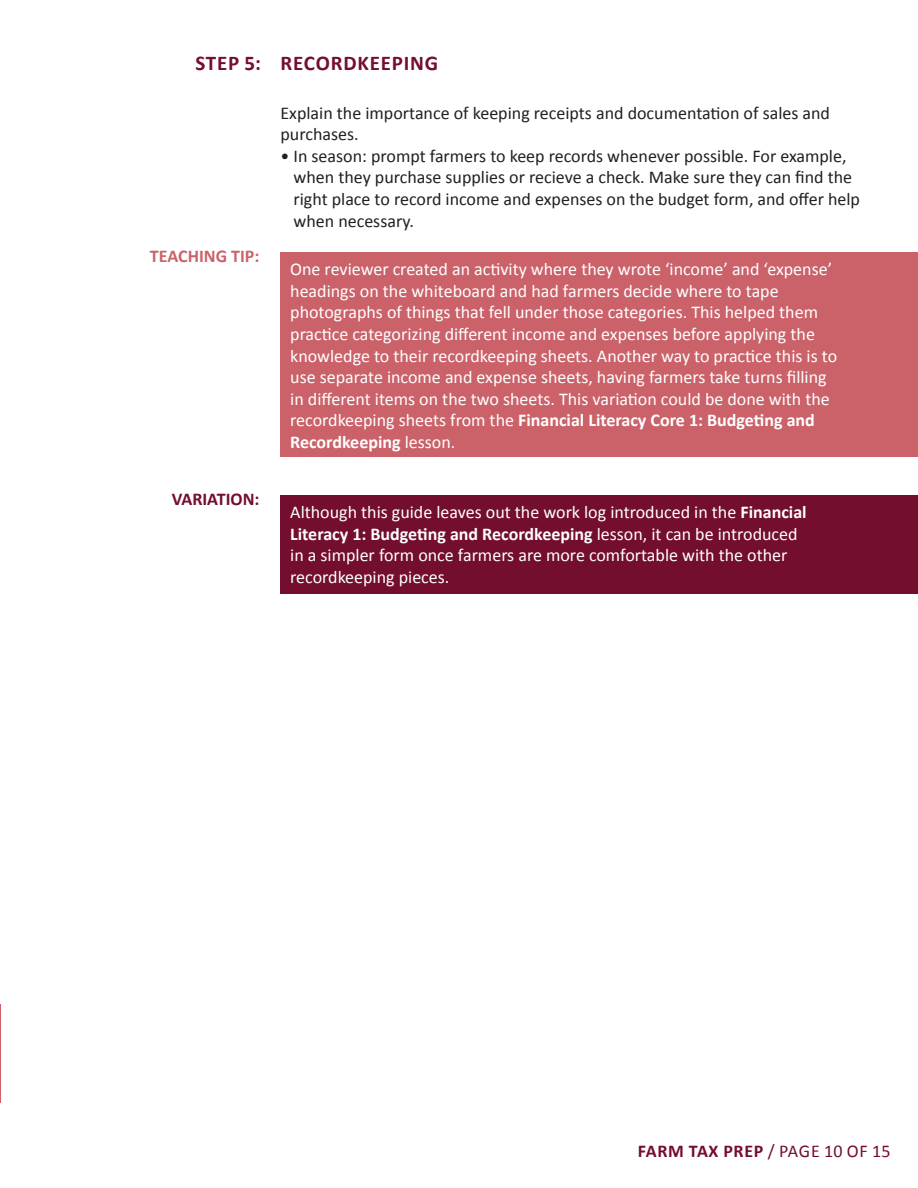
<style>
.page{position:relative;width:918px;height:1188px;background:#fff}
.page>*{position:absolute;margin:0;border:0;box-sizing:border-box;transform-origin:0 0}
.STEPS{font:700 21px "Calibri";letter-spacing:.04em;color:#730e2e}
.hanging_indented_cop{font:18px/21.6px "Calibri";color:#fff}
.indented_no_space_be{font:18px/21.6px "Calibri";color:#231f20}
.hanging_indented_cop-2{font:18px/21.6px "Calibri";color:#231f20}
.hanging_indented_cop-3{font:700 18px "Calibri";letter-spacing:.04em;color:#730e2e}
.hanging_indented_cop-4{font:700 18px "Calibri";color:#cb6269}
.hanging_indented_cop-5{font:700 18px "Calibri";color:#730e2e}
.s1{font-weight:700}
.s2{font-weight:400}
</style>
<div class="page">
<div style="left:280px;top:495px;width:638px;height:98px;background:#730e2e"></div>
<div style="left:281px;top:252px;width:637px;height:204px;background:#cb6269"></div>
<hr style="left:0;top:1004px;width:1px;height:98px;background:#cb6269">
<p class="STEPS" style="left:195px;top:50px;width:244px">STEP 5: RECORDKEEPING</p>
<p class="hanging_indented_cop-2" style="left:280px;top:102px;width:551px">Explain the importance of keeping receipts and documentation of sales and purchases.</p>
<p class="indented_no_space_be" style="left:294px;top:145px;width:568px;text-indent:-13px">• In season: prompt farmers to keep records whenever possible. For example, when they purchase supplies or recieve a check. Make sure they can find the right place to record income and expenses on the budget form, and offer help when necessary.</p>
<p class="hanging_indented_cop-4" style="left:150px;top:244px;width:111px">TEACHING TIP:</p>
<p class="hanging_indented_cop" style="left:290px;top:259px;width:548px">One reviewer created an activity where they wrote ‘income’ and ‘expense’ headings on the whiteboard and had farmers decide where to tape photographs of things that fell under those categories. This helped them practice categorizing different income and expenses before applying the knowledge to their recordkeeping sheets. Another way to practice this is to use separate income and expense sheets, having farmers take turns filling in different items on the two sheets. This variation could be done with the recordkeeping sheets from the <span class="s1">Financial Literacy Core 1: Budgeting and Recordkeeping</span> lesson.</p>
<p class="hanging_indented_cop-5" style="left:172px;top:487px;width:89px">VARIATION:</p>
<p class="hanging_indented_cop" style="left:290px;top:502px;width:518px">Although this guide leaves out the work log introduced in the <span class="s1">Financial Literacy 1: Budgeting and Recordkeeping</span> lesson, it can be introduced in a simpler form once farmers are more comfortable with the other recordkeeping pieces.</p>
<p class="hanging_indented_cop-3" style="left:638px;top:1139px;width:254px">FARM TAX PREP <span class="s2">/ PAGE 10 OF 15</span></p>
</div>
